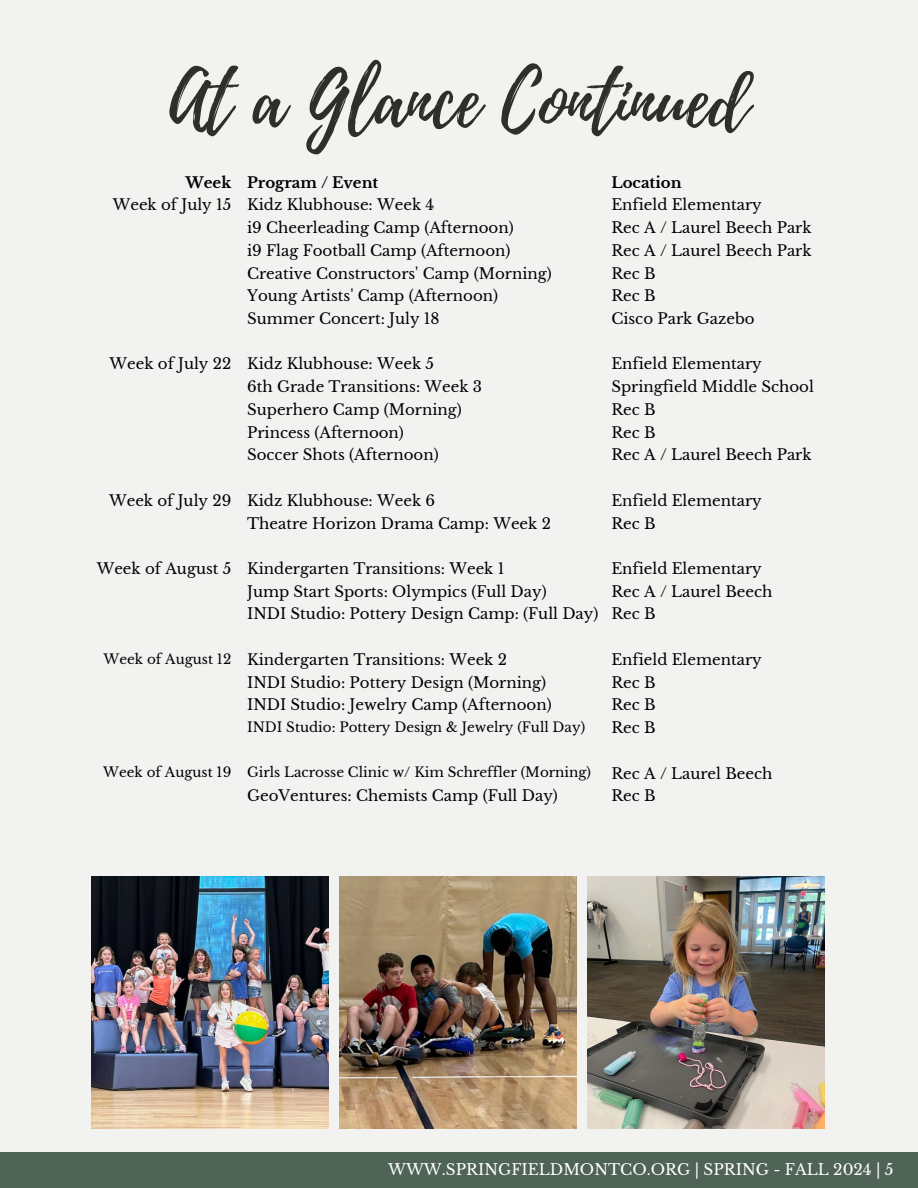
<style>
.page{position:relative;width:918px;height:1188px;background:#f2f3f0}
.page>*{position:absolute;margin:0;border:0;box-sizing:border-box;transform-origin:0 0}
.t1{font:75px "Playlist Script";color:#2e2e2a}
.t2{font:15.15px "Libre Baskerville";color:#fff}
.t3{font:15px "Libre Baskerville";color:#000}
.t4{font:700 15px "Libre Baskerville";color:#000}
.t5{font:13.5px "Libre Baskerville";color:#000}
</style>
<div class="page">
<div style="left:0;top:1152px;width:918px;height:36px;background:#4f6456"></div>
<img style="left:92px;top:876px;width:236px;height:252px">
<img style="left:339px;top:876px;width:238px;height:252px">
<img style="left:588px;top:876px;width:236px;height:252px">
<p class="t1" style="left:169px;top:47px;width:581px">At a Glance Continued</p>
<p class="t4" style="left:185px;top:173px;width:47px">Week</p>
<p class="t4" style="left:247px;top:173px;width:133px">Program / Event</p>
<p class="t4" style="left:611px;top:173px;width:72px">Location</p>
<p class="t3" style="left:113px;top:196px;width:120px">Week of July 15</p>
<p class="t3" style="left:247px;top:196px;width:189px">Kidz Klubhouse: Week 4</p>
<p class="t3" style="left:611px;top:196px;width:152px">Enfield Elementary</p>
<p class="t3" style="left:247px;top:219px;width:268px">i9 Cheerleading Camp (Afternoon)</p>
<p class="t3" style="left:611px;top:219px;width:202px">Rec A / Laurel Beech Park</p>
<p class="t3" style="left:247px;top:241px;width:265px">i9 Flag Football Camp (Afternoon)</p>
<p class="t3" style="left:611px;top:241px;width:202px">Rec A / Laurel Beech Park</p>
<p class="t3" style="left:247px;top:264px;width:306px">Creative Constructors' Camp (Morning)</p>
<p class="t3" style="left:611px;top:264px;width:46px">Rec B</p>
<p class="t3" style="left:247px;top:287px;width:253px">Young Artists' Camp (Afternoon)</p>
<p class="t3" style="left:611px;top:287px;width:46px">Rec B</p>
<p class="t3" style="left:247px;top:309px;width:194px">Summer Concert: July 18</p>
<p class="t3" style="left:611px;top:309px;width:145px">Cisco Park Gazebo</p>
<p class="t3" style="left:110px;top:355px;width:123px">Week of July 22</p>
<p class="t3" style="left:247px;top:355px;width:188px">Kidz Klubhouse: Week 5</p>
<p class="t3" style="left:611px;top:355px;width:152px">Enfield Elementary</p>
<p class="t3" style="left:247px;top:378px;width:237px">6th Grade Transitions: Week 3</p>
<p class="t3" style="left:611px;top:378px;width:204px">Springfield Middle School</p>
<p class="t3" style="left:247px;top:400px;width:216px">Superhero Camp (Morning)</p>
<p class="t3" style="left:611px;top:400px;width:46px">Rec B</p>
<p class="t3" style="left:247px;top:423px;width:158px">Princess (Afternoon)</p>
<p class="t3" style="left:611px;top:423px;width:46px">Rec B</p>
<p class="t3" style="left:247px;top:446px;width:193px">Soccer Shots (Afternoon)</p>
<p class="t3" style="left:611px;top:446px;width:202px">Rec A / Laurel Beech Park</p>
<p class="t3" style="left:109px;top:491px;width:124px">Week of July 29</p>
<p class="t3" style="left:247px;top:491px;width:190px">Kidz Klubhouse: Week 6</p>
<p class="t3" style="left:611px;top:491px;width:152px">Enfield Elementary</p>
<p class="t3" style="left:247px;top:514px;width:305px">Theatre Horizon Drama Camp: Week 2</p>
<p class="t3" style="left:611px;top:514px;width:46px">Rec B</p>
<p class="t3" style="left:97px;top:559px;width:136px">Week of August 5</p>
<p class="t3" style="left:247px;top:559px;width:259px">Kindergarten Transitions: Week 1</p>
<p class="t3" style="left:611px;top:559px;width:152px">Enfield Elementary</p>
<p class="t3" style="left:247px;top:582px;width:301px">Jump Start Sports: Olympics (Full Day)</p>
<p class="t3" style="left:611px;top:582px;width:163px">Rec A / Laurel Beech</p>
<p class="t3" style="left:247px;top:605px;width:353px">INDI Studio: Pottery Design Camp: (Full Day)</p>
<p class="t3" style="left:611px;top:605px;width:46px">Rec B</p>
<p class="t5" style="left:103px;top:651px;width:129px">Week of August 12</p>
<p class="t3" style="left:247px;top:650px;width:261px">Kindergarten Transitions: Week 2</p>
<p class="t3" style="left:611px;top:650px;width:152px">Enfield Elementary</p>
<p class="t3" style="left:247px;top:673px;width:300px">INDI Studio: Pottery Design (Morning)</p>
<p class="t3" style="left:611px;top:673px;width:46px">Rec B</p>
<p class="t3" style="left:247px;top:696px;width:306px">INDI Studio: Jewelry Camp (Afternoon)</p>
<p class="t3" style="left:611px;top:696px;width:46px">Rec B</p>
<p class="t5" style="left:247px;top:719px;width:340px">INDI Studio: Pottery Design &amp; Jewelry (Full Day)</p>
<p class="t3" style="left:611px;top:719px;width:46px">Rec B</p>
<p class="t5" style="left:103px;top:764px;width:130px">Week of August 19</p>
<p class="t5" style="left:247px;top:764px;width:345px">Girls Lacrosse Clinic w/ Kim Schreffler (Morning)</p>
<p class="t3" style="left:611px;top:764px;width:163px">Rec A / Laurel Beech</p>
<p class="t3" style="left:247px;top:787px;width:312px">GeoVentures: Chemists Camp (Full Day)</p>
<p class="t3" style="left:611px;top:787px;width:46px">Rec B</p>
<h1 class="t2" style="left:388px;top:1160px;width:507px">WWW.SPRINGFIELDMONTCO.ORG | SPRING - FALL 2024 | 5</h1>
</div>
